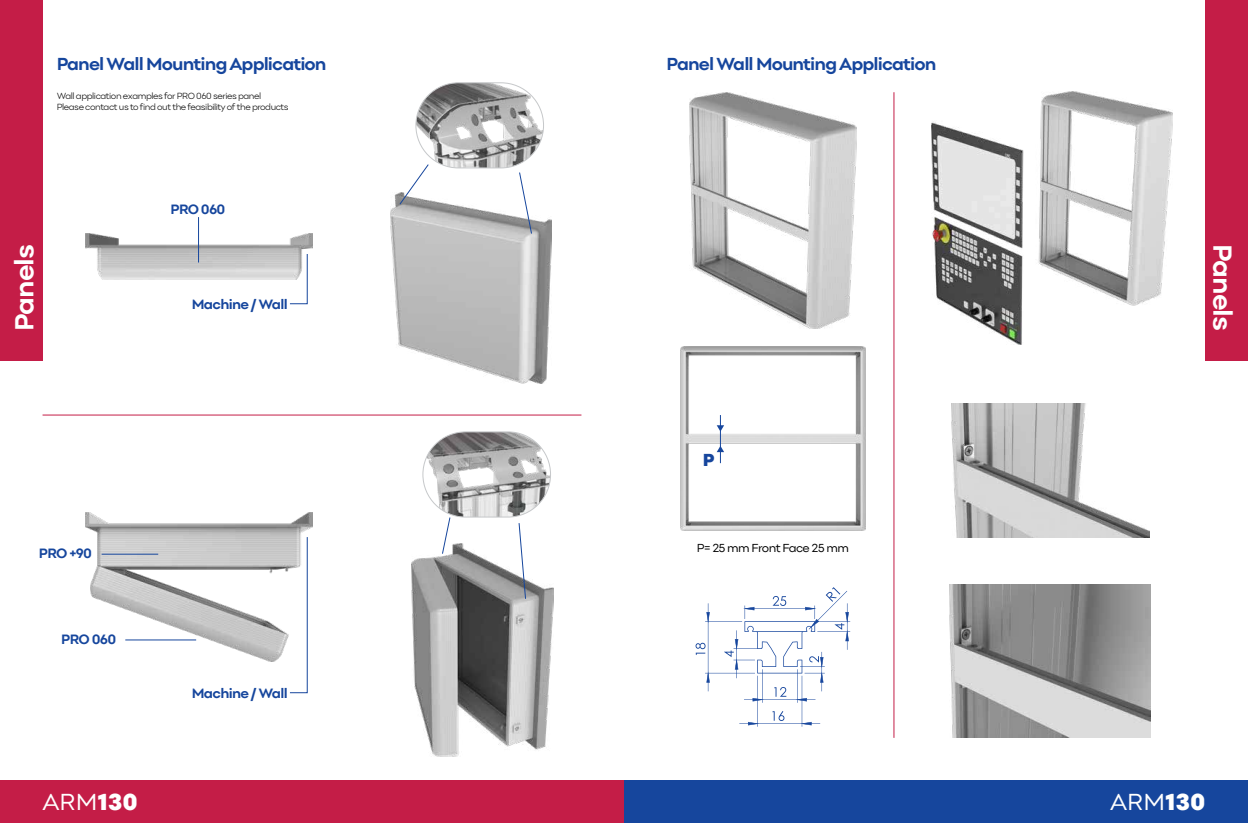
<style>
.page{position:relative;width:1248px;height:823px;background:#fff}
.page>*{position:absolute;margin:0;border:0;box-sizing:border-box;transform-origin:0 0}
.t1{font:700 27px "Point";letter-spacing:-.04em;color:#fff}
.t2{font:24px "Point";color:#fff}
.t3{font:700 18px "Point";letter-spacing:-.05em;color:#16469d}
.t4{font:900 18px "Point";color:#16469d}
.t5{font:700 14px "Point";letter-spacing:-.05em;color:#16469d}
.t6{font:12px "Point";letter-spacing:-.05em;color:#000}
.t7{font:300 9px/10.8px "Point";letter-spacing:-.05em;color:#000}
.s1{font-weight:900}
</style>
<div class="page">
<img style="left:85px;top:512px;width:227px;height:149px">
<img style="left:85px;top:233px;width:227px;height:47px">
<img style="left:390px;top:193px;width:161px;height:190px">
<img style="left:411px;top:543px;width:142px;height:212px">
<hr style="left:43px;top:414px;width:538px;height:1px;background:#c41d47">
<svg style="left:289px;top:535px;width:19px;height:158px"></svg>
<svg style="left:289px;top:253px;width:19px;height:51px"></svg>
<hr style="left:198px;top:217px;width:1px;height:45px;background:#16469d">
<hr style="left:102px;top:553px;width:56px;height:1px;background:#16469d">
<hr style="left:125px;top:639px;width:71px;height:1px;background:#16469d">
<div style="left:0;top:0;width:43px;height:360px;background:#c41d47"></div>
<div style="left:0;top:780px;width:624px;height:42px;background:#c41d47"></div>
<img style="left:416px;top:83px;width:127px;height:85px;border-radius:43px">
<div style="left:415px;top:82px;width:129px;height:86px;border:1px solid #c6c8ca;border-radius:43px"></div>
<img style="left:423px;top:431px;width:127px;height:85px;border-radius:43px">
<div style="left:422px;top:431px;width:129px;height:86px;border:1px solid #c6c8ca;border-radius:43px"></div>
<svg style="left:518px;top:172px;width:14px;height:62px"></svg>
<svg style="left:398px;top:164px;width:31px;height:41px"></svg>
<svg style="left:518px;top:523px;width:8px;height:76px"></svg>
<svg style="left:441px;top:517px;width:10px;height:37px"></svg>
<hr style="left:893px;top:92px;width:1px;height:645px;background:#c41d47">
<img style="left:680px;top:346px;width:185px;height:184px">
<img style="left:689px;top:92px;width:167px;height:236px">
<img style="left:931px;top:92px;width:240px;height:252px">
<img style="left:951px;top:403px;width:198px;height:134px">
<img style="left:949px;top:584px;width:201px;height:153px">
<div style="left:1205px;top:0;width:42px;height:360px;background:#c41d47"></div>
<div style="left:624px;top:780px;width:623px;height:42px;background:#16469d"></div>
<hr style="left:720px;top:415px;width:1px;height:48px;background:#16469d">
<svg style="left:716px;top:445px;width:8px;height:7px"></svg>
<svg style="left:716px;top:425px;width:8px;height:6px"></svg>
<svg style="left:695px;top:587px;width:155px;height:139px"></svg>
<h3 class="t3" style="left:57px;top:53px;width:271px">Panel Wall Mounting Application</h3>
<p class="t7" style="left:57px;top:90px;width:233px">Wall application examples for PRO 060 series panel<br>Please contact us to find out the feasibility of the products</p>
<h1 class="t1" style="left:8px;top:330px;width:88px;rotate:-90deg">Panels</h1>
<h3 class="t5" style="left:170px;top:201px;width:57px">PRO 060</h3>
<h3 class="t5" style="left:192px;top:295px;width:97px">Machine / Wall</h3>
<h3 class="t5" style="left:39px;top:544px;width:55px">PRO +90</h3>
<h3 class="t5" style="left:61px;top:630px;width:57px">PRO 060</h3>
<h2 class="t2" style="left:43px;top:787px;width:97px">ARM<span class="s1">130</span></h2>
<h3 class="t5" style="left:192px;top:684px;width:97px">Machine / Wall</h3>
<h3 class="t3" style="left:666px;top:53px;width:271px">Panel Wall Mounting Application</h3>
<h3 class="t4" style="left:702px;top:448px;width:13px">P</h3>
<h3 class="t6" style="left:697px;top:540px;width:153px">P= 25 mm Front Face 25 mm</h3>
<h1 class="t1" style="left:1238px;top:244px;width:88px;rotate:90deg">Panels</h1>
<h2 class="t2" style="left:1109px;top:787px;width:97px">ARM<span class="s1">130</span></h2>
</div>
